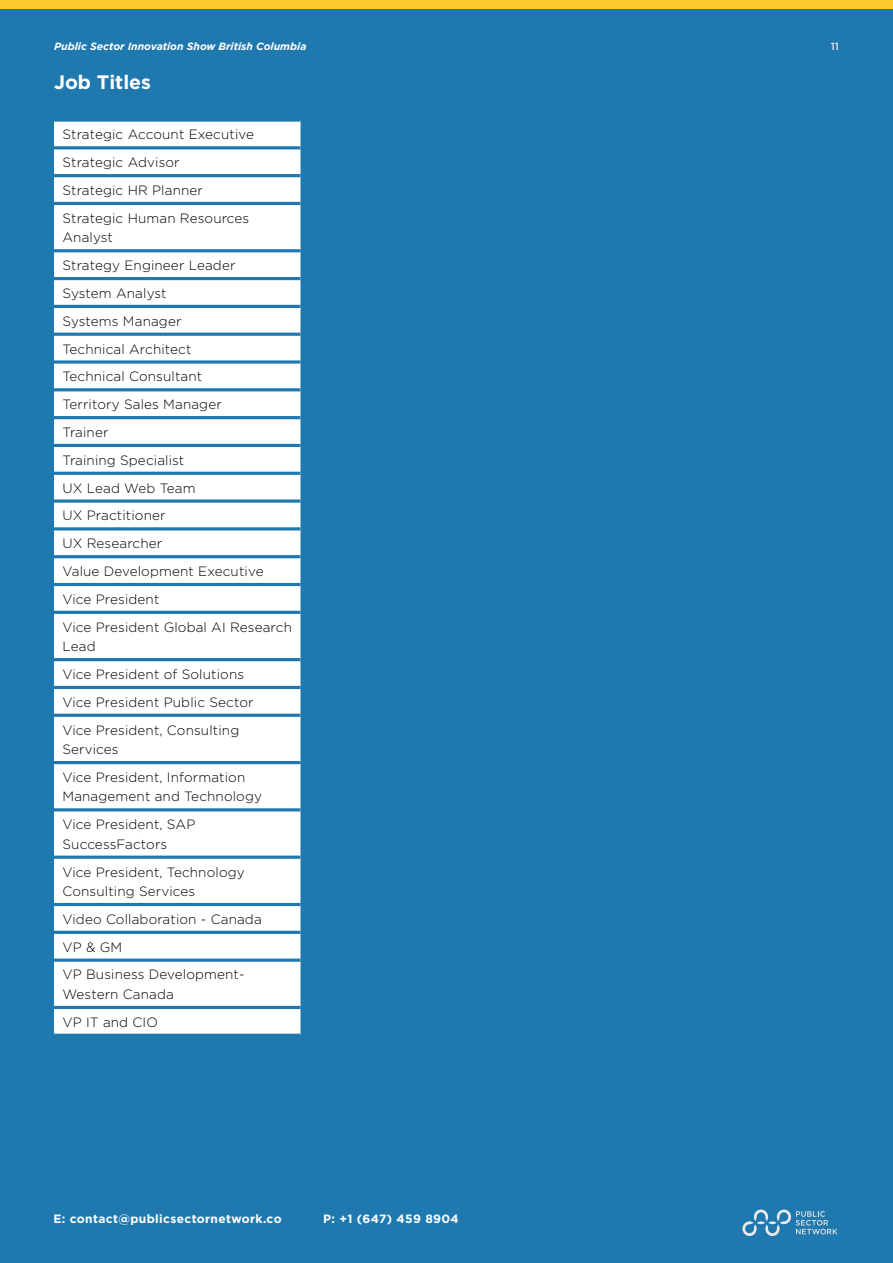
<style>
.page{position:relative;width:893px;height:1263px;background:#1f79af}
.page>*{position:absolute;margin:0;border:0;box-sizing:border-box;transform-origin:0 0}
.t1{font:700 19.5px "Gotham";color:#fff}
.t2{font:300 13.5px/27.8px "Gotham";letter-spacing:.01em;color:#000}
.t3{font:700 12px "Gotham";letter-spacing:.03em;color:#fff}
.t4{font:italic 700 10.5px "Gotham";color:#fff}
.t5{font:500 10.5px "Gotham";color:#e9e9ea}
</style>
<div class="page">
<div style="left:54px;top:122px;width:246px;height:912px;background:#fff"></div>
<svg style="left:54px;top:121px;width:246px;height:1px"></svg>
<hr style="left:54px;top:146px;width:246px;height:3px;background:#1f79af">
<hr style="left:54px;top:174px;width:246px;height:3px;background:#1f79af">
<hr style="left:54px;top:202px;width:246px;height:3px;background:#1f79af">
<hr style="left:54px;top:249px;width:246px;height:3px;background:#1f79af">
<hr style="left:54px;top:277px;width:246px;height:3px;background:#1f79af">
<hr style="left:54px;top:305px;width:246px;height:3px;background:#1f79af">
<hr style="left:54px;top:333px;width:246px;height:3px;background:#1f79af">
<svg style="left:54px;top:360px;width:246px;height:4px"></svg>
<hr style="left:54px;top:388px;width:246px;height:3px;background:#1f79af">
<hr style="left:54px;top:416px;width:246px;height:3px;background:#1f79af">
<hr style="left:54px;top:444px;width:246px;height:3px;background:#1f79af">
<hr style="left:54px;top:472px;width:246px;height:3px;background:#1f79af">
<svg style="left:54px;top:499px;width:246px;height:4px"></svg>
<hr style="left:54px;top:527px;width:246px;height:3px;background:#1f79af">
<hr style="left:54px;top:555px;width:246px;height:3px;background:#1f79af">
<hr style="left:54px;top:583px;width:246px;height:3px;background:#1f79af">
<hr style="left:54px;top:611px;width:246px;height:3px;background:#1f79af">
<hr style="left:54px;top:658px;width:246px;height:3px;background:#1f79af">
<hr style="left:54px;top:686px;width:246px;height:3px;background:#1f79af">
<hr style="left:54px;top:714px;width:246px;height:3px;background:#1f79af">
<hr style="left:54px;top:761px;width:246px;height:3px;background:#1f79af">
<hr style="left:54px;top:808px;width:246px;height:3px;background:#1f79af">
<hr style="left:54px;top:856px;width:246px;height:3px;background:#1f79af">
<hr style="left:54px;top:903px;width:246px;height:3px;background:#1f79af">
<hr style="left:54px;top:931px;width:246px;height:3px;background:#1f79af">
<svg style="left:54px;top:958px;width:246px;height:4px"></svg>
<hr style="left:54px;top:1006px;width:246px;height:3px;background:#1f79af">
<svg style="left:742px;top:1209px;width:95px;height:27px"></svg>
<div style="left:0;top:0;width:893px;height:8px;background:#fac92c"></div>
<p class="t4" style="left:54px;top:40px;width:254px">Public Sector Innovation Show British Columbia</p>
<p class="t5" style="left:831px;top:40px;width:10px">11</p>
<h1 class="t1" style="left:54px;top:69px;width:99px">Job Titles</h1>
<p class="t2" style="left:63px;top:120px;width:193px">Strategic Account Executive<br>Strategic Advisor<br>Strategic HR Planner<br>Strategic Human Resources</p>
<p class="t2" style="left:63px;top:223px;width:231px">Analyst<br>Strategy Engineer Leader<br>System Analyst<br>Systems Manager<br>Technical Architect<br>Technical Consultant<br>Territory Sales Manager<br>Trainer<br>Training Specialist<br>UX Lead Web Team<br>UX Practitioner<br>UX Researcher<br>Value Development Executive<br>Vice President<br>Vice President Global AI Research</p>
<p class="t2" style="left:63px;top:632px;width:193px">Lead<br>Vice President of Solutions<br>Vice President Public Sector<br>Vice President, Consulting</p>
<p class="t2" style="left:63px;top:735px;width:184px">Services<br>Vice President, Information</p>
<p class="t2" style="left:63px;top:782px;width:201px">Management and Technology<br>Vice President, SAP</p>
<p class="t2" style="left:63px;top:830px;width:184px">SuccessFactors<br>Vice President, Technology</p>
<p class="t2" style="left:63px;top:877px;width:201px">Consulting Services<br>Video Collaboration - Canada<br>VP &amp; GM<br>VP Business Development-</p>
<p class="t2" style="left:63px;top:980px;width:113px">Western Canada<br>VP IT and CIO</p>
<p class="t3" style="left:54px;top:1210px;width:230px">E: contact@publicsectornetwork.co</p>
<p class="t3" style="left:323px;top:1210px;width:137px">P: +1 (647) 459 8904</p>
</div>
